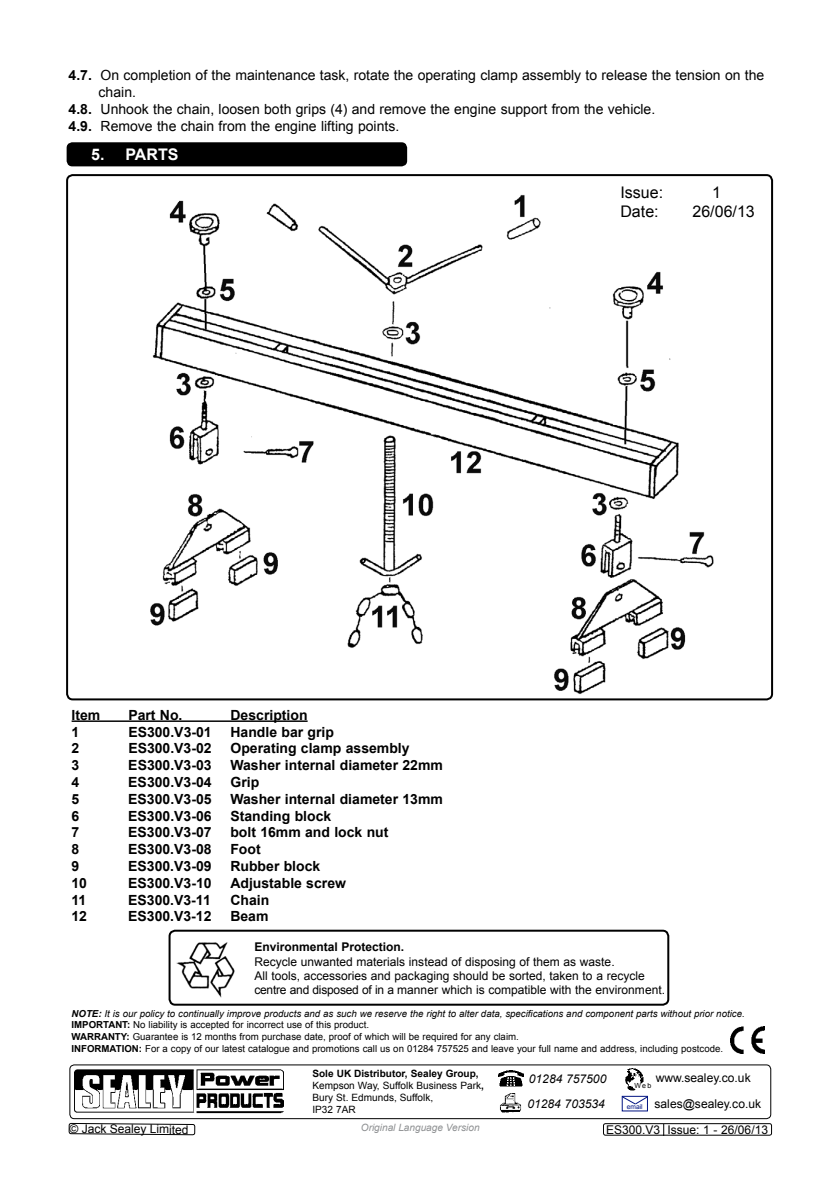
<style>
.page{position:relative;width:840px;height:1191px;background:#fff}
.page>*{position:absolute;margin:0;border:0;box-sizing:border-box;transform-origin:0 0}
.t1{font:16px "Arial";color:#000}
.t2{font:700 16px "Arial";color:#fff}
.t3{font:700 14px "Arial";color:#000}
.t4{font:14px "Arial";color:#000}
.t5{font:12px/14.4px "Arial";color:#000}
.t6{font:700 12px "Arial";color:#000}
.t7{font:italic 12px/25.4px "Arial";color:#000}
.t8{font:10px/12px "Arial";color:#000}
.t9{font:italic 10px "Arial";color:#8e9092}
.t10{font:9.6px/11.6px "Arial";color:#000}
.t11{font:7px "Arial";color:#000}
.t12{font:6.6px "Arial";color:#001381}
.s1{font-weight:700}
.s2{font-weight:700;font-style:italic}
.s3{font-style:italic}
</style>
<div class="page">
<img style="left:150px;top:188px;width:564px;height:506px">
<div style="left:67px;top:142px;width:340px;height:24px;background:#000;border-radius:6px"></div>
<hr style="left:72px;top:720px;width:235px;height:2px;background:#000">
<img style="left:74px;top:1069px;width:209px;height:45px">
<img style="left:730px;top:1026px;width:34px;height:27px">
<div style="left:69px;top:1064px;width:701px;height:55px;border:1px solid #000;border-radius:4px"></div>
<img style="left:500px;top:1093px;width:21px;height:19px">
<img style="left:498px;top:1070px;width:25px;height:17px">
<img style="left:620px;top:1067px;width:24px;height:24px;border-radius:12px">
<svg style="left:621px;top:1096px;width:26px;height:9px"></svg>
<div style="left:602px;top:1123px;width:169px;height:12px;border:1px solid #000;border-radius:2px"></div>
<svg style="left:68px;top:1122px;width:128px;height:13px"></svg>
<div style="left:168px;top:929px;width:501px;height:76px;border:2px solid #000;border-radius:6px"></div>
<img style="left:176px;top:942px;width:59px;height:56px">
<h2 class="t4" style="left:69px;top:66px;width:696px"><span class="s1">4.7.</span> On completion of the maintenance task, rotate the operating clamp assembly to release the tension on the</h2>
<h2 class="t4" style="left:99px;top:83px;width:39px">chain.</h2>
<h2 class="t4" style="left:69px;top:100px;width:588px"><span class="s1">4.8.</span> Unhook the chain, loosen both grips (4) and remove the engine support from the vehicle.</h2>
<h2 class="t4" style="left:69px;top:117px;width:332px"><span class="s1">4.9.</span> Remove the chain from the engine lifting points.</h2>
<h1 class="t2" style="left:91px;top:144px;width:89px">5. PARTS</h1>
<h1 class="t1" style="left:620px;top:182px;width:44px">Issue:</h1>
<h1 class="t1" style="left:711px;top:182px;width:10px">1</h1>
<h1 class="t1" style="left:620px;top:201px;width:40px">Date:</h1>
<h1 class="t1" style="left:692px;top:201px;width:64px">26/06/13</h1>
<h2 class="t3" style="left:72px;top:705px;width:30px">Item</h2>
<h2 class="t3" style="left:128px;top:705px;width:56px">Part No.</h2>
<h2 class="t3" style="left:230px;top:705px;width:79px">Description</h2>
<h2 class="t3" style="left:72px;top:722px;width:9px">1</h2>
<h2 class="t3" style="left:128px;top:722px;width:85px">ES300.V3-01</h2>
<h2 class="t3" style="left:230px;top:722px;width:105px">Handle bar grip</h2>
<h2 class="t3" style="left:72px;top:739px;width:9px">2</h2>
<h2 class="t3" style="left:128px;top:739px;width:85px">ES300.V3-02</h2>
<h2 class="t3" style="left:230px;top:739px;width:180px">Operating clamp assembly</h2>
<h2 class="t3" style="left:71px;top:756px;width:9px">3</h2>
<h2 class="t3" style="left:128px;top:756px;width:85px">ES300.V3-03</h2>
<h2 class="t3" style="left:230px;top:756px;width:214px">Washer internal diameter 22mm</h2>
<h2 class="t3" style="left:71px;top:772px;width:9px">4</h2>
<h2 class="t3" style="left:128px;top:772px;width:85px">ES300.V3-04</h2>
<h2 class="t3" style="left:230px;top:772px;width:30px">Grip</h2>
<h2 class="t3" style="left:71px;top:789px;width:9px">5</h2>
<h2 class="t3" style="left:128px;top:789px;width:85px">ES300.V3-05</h2>
<h2 class="t3" style="left:230px;top:789px;width:214px">Washer internal diameter 13mm</h2>
<h2 class="t3" style="left:71px;top:806px;width:9px">6</h2>
<h2 class="t3" style="left:128px;top:806px;width:85px">ES300.V3-06</h2>
<h2 class="t3" style="left:230px;top:806px;width:102px">Standing block</h2>
<h2 class="t3" style="left:71px;top:823px;width:9px">7</h2>
<h2 class="t3" style="left:128px;top:823px;width:85px">ES300.V3-07</h2>
<h2 class="t3" style="left:230px;top:823px;width:159px">bolt 16mm and lock nut</h2>
<h2 class="t3" style="left:71px;top:840px;width:9px">8</h2>
<h2 class="t3" style="left:128px;top:840px;width:85px">ES300.V3-08</h2>
<h2 class="t3" style="left:230px;top:840px;width:32px">Foot</h2>
<h2 class="t3" style="left:71px;top:856px;width:9px">9</h2>
<h2 class="t3" style="left:128px;top:856px;width:85px">ES300.V3-09</h2>
<h2 class="t3" style="left:230px;top:856px;width:91px">Rubber block</h2>
<h2 class="t3" style="left:71px;top:873px;width:17px">10</h2>
<h2 class="t3" style="left:128px;top:873px;width:85px">ES300.V3-10</h2>
<h2 class="t3" style="left:230px;top:873px;width:117px">Adjustable screw</h2>
<h2 class="t3" style="left:71px;top:890px;width:16px">11</h2>
<h2 class="t3" style="left:128px;top:890px;width:84px">ES300.V3-11</h2>
<h2 class="t3" style="left:230px;top:890px;width:40px">Chain</h2>
<h2 class="t3" style="left:71px;top:907px;width:17px">12</h2>
<h2 class="t3" style="left:128px;top:907px;width:85px">ES300.V3-12</h2>
<h2 class="t3" style="left:230px;top:907px;width:40px">Beam</h2>
<p class="t6" style="left:254px;top:939px;width:151px">Environmental Protection.</p>
<p class="t5" style="left:254px;top:954px;width:412px">Recycle unwanted materials instead of disposing of them as waste.<br>All tools, accessories and packaging should be sorted, taken to a recycle centre and disposed of in a manner which is compatible with the environment.</p>
<p class="t10" style="left:71px;top:1007px;width:674px"><span class="s2">NOTE:</span> <span class="s3">It is our policy to continually improve products and as such we reserve the right to alter data, specifications and component parts without prior notice.<br></span><span class="s1">IMPORTANT:</span> No liability is accepted for incorrect use of this product.<br><span class="s1">WARRANTY:</span> Guarantee is 12 months from purchase date, proof of which will be required for any claim.<br><span class="s1">INFORMATION:</span> For a copy of our latest catalogue and promotions call us on 01284 757525 and leave your full name and address, including postcode.</p>
<p class="t7" style="left:527px;top:1066px;width:80px">01284 757500<br>01284 703534</p>
<p class="t8" style="left:312px;top:1067px;width:173px"><span class="s1">Sole UK Distributor, Sealey Group,<br></span>Kempson Way, Suffolk Business Park<span class="s1">,<br></span>Bury St. Edmunds, Suffolk,<br>IP32 7AR</p>
<p class="t5" style="left:655px;top:1070px;width:96px">www.sealey.co.uk</p>
<p class="t11" style="left:634px;top:1080px;width:19px">Web</p>
<p class="t12" style="left:626px;top:1102px;width:17px">email</p>
<p class="t5" style="left:654px;top:1096px;width:108px">sales@sealey.co.uk</p>
<p class="t5" style="left:70px;top:1120px;width:120px;rotate:1deg">© Jack Sealey Limited</p>
<p class="t9" style="left:360px;top:1121px;width:120px">Original Language Version</p>
<p class="t5" style="left:605px;top:1123px;width:163px">ES300.V3 Issue: 1 - 26/06/13</p>
</div>
